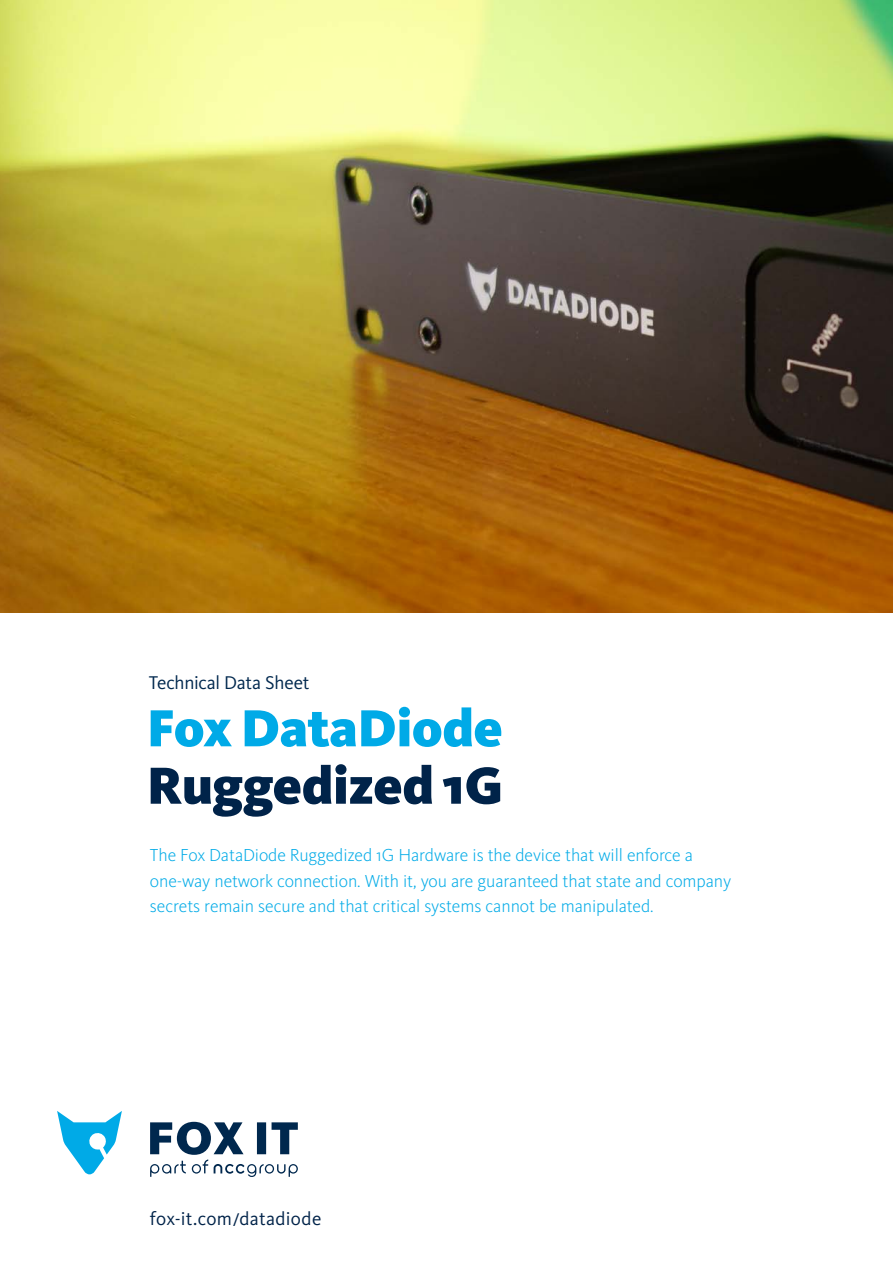
<style>
.page{position:relative;width:893px;height:1263px;background:#fff}
.page>*{position:absolute;margin:0;border:0;box-sizing:border-box;transform-origin:0 0}
.t1{font:900 54px "Kievit OT";letter-spacing:-.01em;color:#00aae7}
.t2{font:900 54px "Kievit OT";letter-spacing:-.01em;color:#002349}
.t3{font:19.2px "Kievit OT";letter-spacing:.015em;color:#002349}
.t4{font:19.2px "Kievit OT";letter-spacing:-.01em;color:#00284e}
.t5{font:300 18px/25.5px "Kievit OT";letter-spacing:-.005em;color:#00aae7}
</style>
<div class="page">
<img style="left:0;top:0;width:893px;height:612px">
<svg style="left:57px;top:1111px;width:65px;height:63px"></svg>
<svg style="left:150px;top:1122px;width:148px;height:55px"></svg>
<p class="t4" style="left:149px;top:672px;width:162px">Technical Data Sheet</p>
<h1 class="t1" style="left:147px;top:696px;width:358px">Fox DataDiode</h1>
<h1 class="t2" style="left:147px;top:753px;width:358px">Ruggedized 1G</h1>
<p class="t5" style="left:150px;top:843px;width:583px">The Fox DataDiode Ruggedized 1G Hardware is the device that will enforce a one-way network connection. With it, you are guaranteed that state and company secrets remain secure and that critical systems cannot be manipulated.</p>
<p class="t3" style="left:150px;top:1207px;width:173px">fox-it.com/datadiode</p>
</div>
